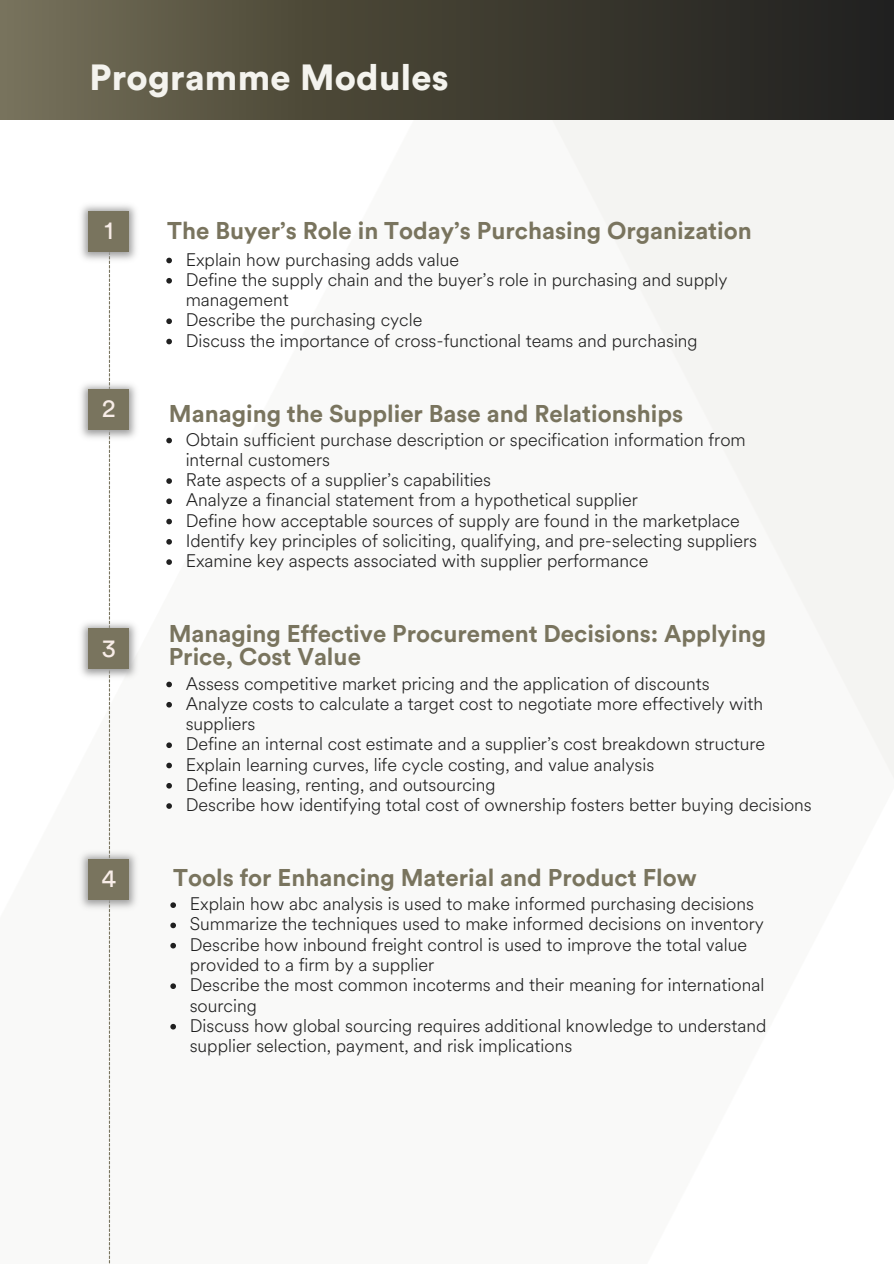
<style>
.page{position:relative;width:894px;height:1264px;background:#fff}
.page>*{position:absolute;margin:0;border:0;box-sizing:border-box;transform-origin:0 0}
.t1{font:900 36px "Circular Std";letter-spacing:.01em;color:#f4f3ee}
.t2{font:25.35px "Circular Std";color:#f8ede8}
.t3{font:700 24px/22.5px "Circular Std";color:#79745e}
.t4{font:300 18px/20.2px "Circular Spotify Text";color:#202020}
</style>
<div class="page">
<img style="left:0;top:119px;width:893px;height:1144px">
<div style="left:0;top:0;width:893px;height:119px;background:linear-gradient(to right,#706a52,#1b1b1a)"></div>
<svg style="left:166px;top:437px;width:6px;height:6px"></svg>
<svg style="left:166px;top:478px;width:6px;height:6px"></svg>
<svg style="left:166px;top:498px;width:6px;height:6px"></svg>
<svg style="left:166px;top:518px;width:6px;height:6px"></svg>
<svg style="left:166px;top:539px;width:6px;height:5px"></svg>
<svg style="left:166px;top:559px;width:6px;height:6px"></svg>
<svg style="left:166px;top:258px;width:6px;height:5px"></svg>
<svg style="left:166px;top:278px;width:6px;height:5px"></svg>
<svg style="left:166px;top:318px;width:6px;height:6px"></svg>
<svg style="left:166px;top:339px;width:6px;height:5px"></svg>
<svg style="left:166px;top:681px;width:6px;height:6px"></svg>
<svg style="left:166px;top:702px;width:6px;height:5px"></svg>
<svg style="left:166px;top:742px;width:6px;height:6px"></svg>
<svg style="left:166px;top:762px;width:6px;height:6px"></svg>
<svg style="left:166px;top:783px;width:6px;height:5px"></svg>
<svg style="left:166px;top:803px;width:6px;height:5px"></svg>
<svg style="left:170px;top:902px;width:6px;height:6px"></svg>
<svg style="left:170px;top:922px;width:6px;height:6px"></svg>
<svg style="left:170px;top:942px;width:6px;height:6px"></svg>
<svg style="left:170px;top:983px;width:6px;height:6px"></svg>
<svg style="left:170px;top:1023px;width:6px;height:6px"></svg>
<svg style="left:109px;top:264px;width:1px;height:999px"></svg>
<img style="left:77px;top:201px;width:63px;height:63px">
<div style="left:89px;top:211px;width:40px;height:40px;background:#79745e"></div>
<img style="left:77px;top:379px;width:63px;height:63px">
<div style="left:89px;top:389px;width:40px;height:41px;background:#79745e"></div>
<img style="left:77px;top:618px;width:63px;height:63px">
<div style="left:89px;top:628px;width:40px;height:41px;background:#79745e"></div>
<img style="left:77px;top:848px;width:63px;height:64px">
<div style="left:89px;top:859px;width:40px;height:40px;background:#79745e"></div>
<p class="t1" style="left:89px;top:61px;width:361px">Programme Modules</p>
<p class="t2" style="left:104px;top:218px;width:10px">1</p>
<p class="t3" style="left:167px;top:220px;width:586px">The Buyer’s Role in Today’s Purchasing Organization</p>
<p class="t4" style="left:186px;top:249px;width:275px">Explain how purchasing adds value</p>
<h2 class="t4" style="left:186px;top:270px;width:543px">Define the supply chain and the buyer’s role in purchasing and supply management</h2>
<p class="t4" style="left:186px;top:310px;width:238px">Describe the purchasing cycle</p>
<p class="t4" style="left:186px;top:330px;width:513px">Discuss the importance of cross-functional teams and purchasing</p>
<p class="t2" style="left:102px;top:397px;width:15px">2</p>
<p class="t3" style="left:169px;top:403px;width:515px">Managing the Supplier Base and Relationships</p>
<h1 class="t4" style="left:186px;top:429px;width:561px">Obtain sufficient purchase description or specification information from internal customers</h1>
<p class="t4" style="left:186px;top:470px;width:307px">Rate aspects of a supplier’s capabilities</p>
<p class="t4" style="left:186px;top:490px;width:453px">Analyze a financial statement from a hypothetical supplier</p>
<p class="t4" style="left:186px;top:510px;width:555px">Define how acceptable sources of supply are found in the marketplace</p>
<p class="t4" style="left:186px;top:531px;width:572px">Identify key principles of soliciting, qualifying, and pre-selecting suppliers</p>
<p class="t4" style="left:186px;top:551px;width:464px">Examine key aspects associated with supplier performance</p>
<p class="t2" style="left:102px;top:636px;width:16px">3</p>
<p class="t3" style="left:169px;top:623px;width:598px">Managing Effective Procurement Decisions: Applying<br>Price, Cost Value</p>
<p class="t4" style="left:186px;top:673px;width:525px">Assess competitive market pricing and the application of discounts</p>
<p class="t4" style="left:186px;top:693px;width:578px">Analyze costs to calculate a target cost to negotiate more effectively with suppliers</p>
<h2 class="t4" style="left:186px;top:734px;width:581px">Define an internal cost estimate and a supplier’s cost breakdown structure</h2>
<p class="t4" style="left:186px;top:754px;width:470px">Explain learning curves, life cycle costing, and value analysis</p>
<p class="t4" style="left:186px;top:774px;width:311px">Define leasing, renting, and outsourcing</p>
<p class="t4" style="left:186px;top:795px;width:627px">Describe how identifying total cost of ownership fosters better buying decisions</p>
<h2 class="t2" style="left:101px;top:866px;width:16px">4</h2>
<p class="t3" style="left:173px;top:867px;width:525px">Tools for Enhancing Material and Product Flow</p>
<p class="t4" style="left:190px;top:894px;width:565px">Explain how abc analysis is used to make informed purchasing decisions</p>
<p class="t4" style="left:190px;top:914px;width:575px">Summarize the techniques used to make informed decisions on inventory</p>
<h2 class="t4" style="left:190px;top:934px;width:559px">Describe how inbound freight control is used to improve the total value provided to a firm by a supplier</h2>
<p class="t4" style="left:190px;top:975px;width:576px">Describe the most common incoterms and their meaning for international sourcing</p>
<p class="t4" style="left:190px;top:1015px;width:578px">Discuss how global sourcing requires additional knowledge to understand supplier selection, payment, and risk implications</p>
</div>
